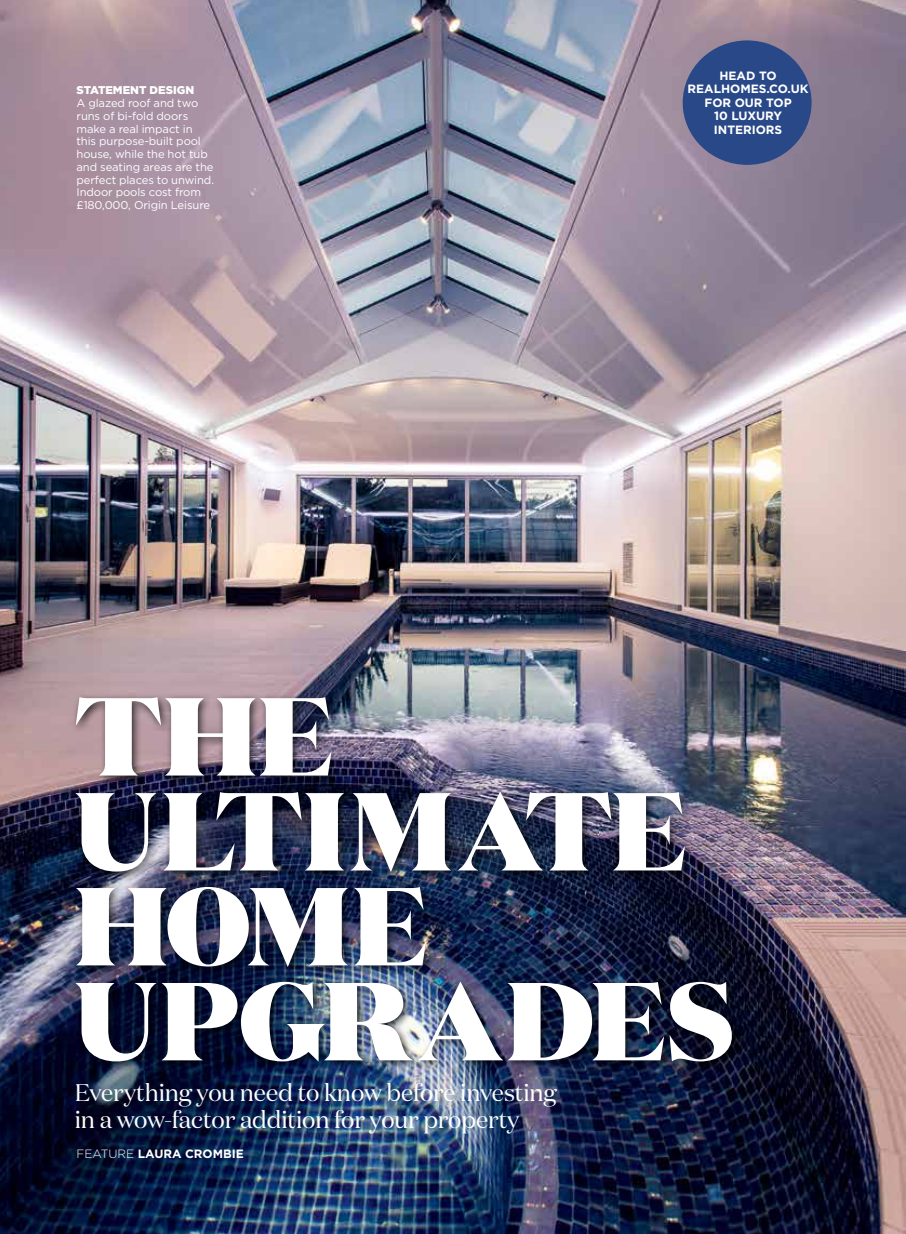
<style>
.page{position:relative;width:906px;height:1234px;background:#fff}
.page>*{position:absolute;margin:0;border:0;box-sizing:border-box;transform-origin:0 0}
.t1{font:900 110.4px/94.8px "Domaine Display";letter-spacing:.015em;color:#fff}
.t2{font:24px/27px "Domaine Display";letter-spacing:-.005em;color:#fff}
.t3{font:700 12px/13.5px "Gotham";letter-spacing:-.005em;color:#fff;text-align:center}
.t4{font:11.25px/12.8px "Gotham";letter-spacing:-.01em;color:#fff}
.t5{font:900 11.25px "Gotham";color:#fff}
.s1{font-weight:300}
</style>
<div class="page">
<img style="left:0;top:0;width:906px;height:1233px">
<div style="left:71px;top:692px;width:672px;height:380px;background:#000;opacity:.75"></div>
<div style="left:682px;top:40px;width:129px;height:125px;background:#294888;border-radius:50%"></div>
<p class="t5" style="left:77px;top:84px;width:119px">STATEMENT DESIGN</p>
<p class="t4" style="left:77px;top:97px;width:139px">A glazed roof and two runs of bi-fold doors make a real impact in this purpose-built pool house, while the hot tub and seating areas are the perfect places to unwind.<br>Indoor pools cost from £180,000, Origin Leisure</p>
<p class="t3" style="left:687px;top:69px;width:122px">HEAD TO<br>REALHOMES.CO.UK<br>FOR OUR TOP<br>10 LUXURY<br>INTERIORS</p>
<h1 class="t1" style="left:75px;top:687px;width:660px">THE<br>ULTIMATE<br>HOME<br>UPGRADES</h1>
<h2 class="t2" style="left:75px;top:1078px;width:483px">Everything you need to know before investing in a wow-factor addition for your property</h2>
<p class="t3" style="left:77px;top:1146px;width:169px"><span class="s1">FEATURE</span> LAURA CROMBIE</p>
</div>
